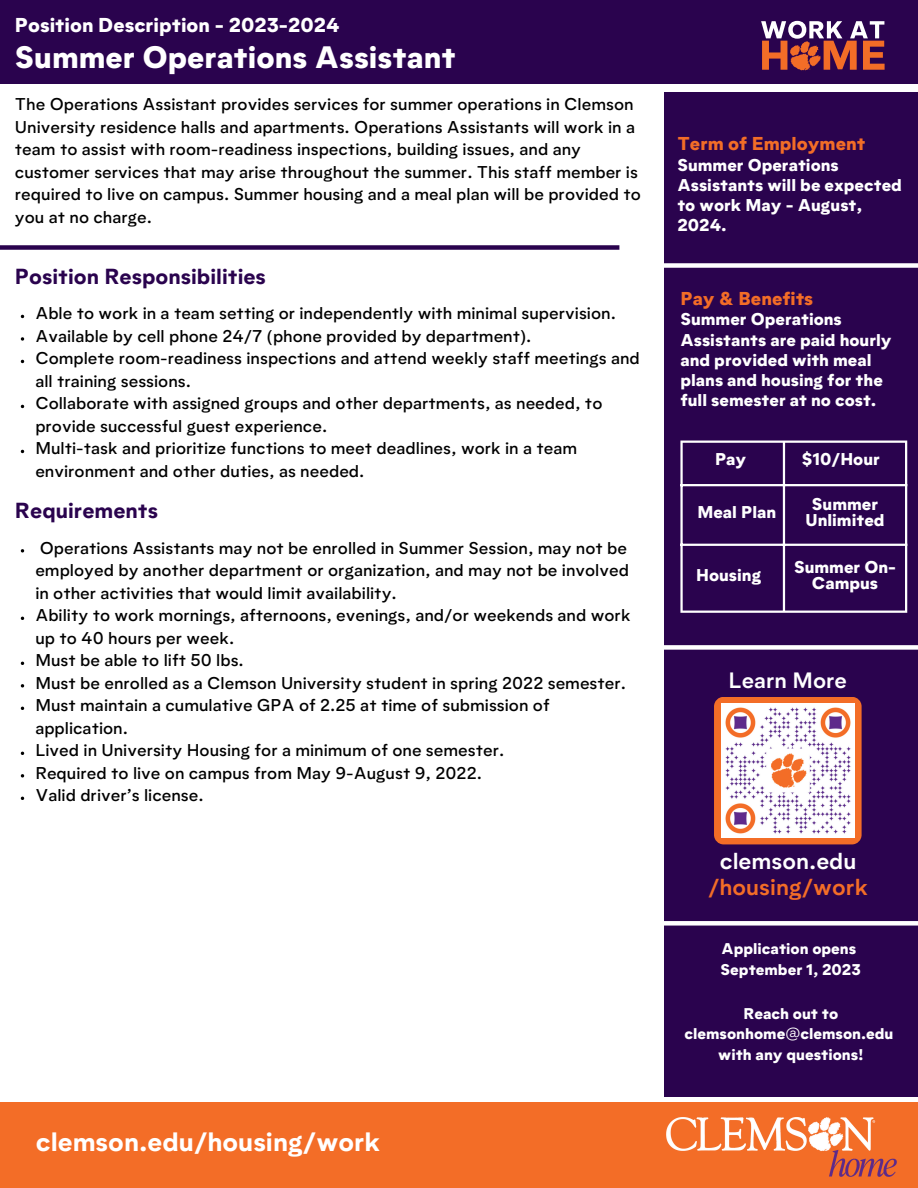
<style>
.page{position:relative;width:918px;height:1188px;background:#fff}
.page>*{position:absolute;margin:0;border:0;box-sizing:border-box;transform-origin:0 0}
.t1{font:800 29.85px "Biotif";color:#fff}
.t2{font:700 25.65px "Biotif";color:#fff}
.t3{font:600 22.35px "Biotif";color:#f36d27}
.t4{font:600 22.35px "Biotif";color:#fff}
.t5{font:600 21.45px "Biotif";color:#fff}
.t6{font:700 21px "Biotif";color:#2a034e}
.t7{font:800 19.35px "Biotif";color:#fff}
.t8{font:800 18px "Biotif";color:#f36d27}
.t9{font:500 16.5px/22.5px "Biotif";color:#000}
.t10{font:800 16.5px/20.2px "Biotif";color:#fff}
.t11{font:800 15px/20.2px "Biotif";color:#fff;text-align:center}
</style>
<div class="page">
<div style="left:0;top:0;width:918px;height:84px;background:#2a034e"></div>
<div style="left:664px;top:92px;width:253px;height:1004px;background:#2a034e"></div>
<div style="left:0;top:245px;width:619px;height:5px;background:#2a034e"></div>
<div style="left:0;top:1102px;width:918px;height:86px;background:#f36d27"></div>
<img style="left:666px;top:1117px;width:231px;height:60px">
<div style="left:653px;top:263px;width:265px;height:5px;background:#fff"></div>
<div style="left:650px;top:645px;width:268px;height:5px;background:#fff"></div>
<div style="left:714px;top:697px;width:148px;height:147px;background:#f36d27;border-radius:10px"></div>
<img style="left:721px;top:704px;width:134px;height:133px">
<div style="left:654px;top:921px;width:264px;height:5px;background:#fff"></div>
<hr style="left:680px;top:443px;width:3px;height:168px;background:#fff">
<hr style="left:783px;top:443px;width:2px;height:168px;background:#fff">
<hr style="left:905px;top:443px;width:2px;height:168px;background:#fff">
<hr style="left:680px;top:441px;width:227px;height:2px;background:#fff">
<hr style="left:680px;top:484px;width:227px;height:2px;background:#fff">
<hr style="left:680px;top:544px;width:227px;height:2px;background:#fff">
<hr style="left:680px;top:611px;width:227px;height:2px;background:#fff">
<svg style="left:761px;top:21px;width:124px;height:49px"></svg>
<svg style="left:21px;top:337px;width:3px;height:4px"></svg>
<svg style="left:21px;top:549px;width:3px;height:4px"></svg>
<svg style="left:21px;top:684px;width:3px;height:4px"></svg>
<svg style="left:21px;top:774px;width:3px;height:4px"></svg>
<p class="t7" style="left:15px;top:18px;width:326px">Position Description - 2023-2024</p>
<p class="t1" style="left:15px;top:46px;width:442px">Summer Operations Assistant</p>
<p class="t9" style="left:15px;top:95px;width:628px">The Operations Assistant provides services for summer operations in Clemson University residence halls and apartments. Operations Assistants will work in a team to assist with room-readiness inspections, building issues, and any customer services that may arise throughout the summer. This staff member is required to live on campus. Summer housing and a meal plan will be provided to you at no charge.</p>
<p class="t6" style="left:15px;top:268px;width:253px">Position Responsibilities</p>
<p class="t9" style="left:35px;top:304px;width:582px">Able to work in a team setting or independently with minimal supervision.</p>
<p class="t9" style="left:35px;top:327px;width:498px">Available by cell phone 24/7 (phone provided by department).</p>
<p class="t9" style="left:35px;top:349px;width:606px">Complete room-readiness inspections and attend weekly staff meetings and all training sessions.</p>
<p class="t9" style="left:35px;top:394px;width:569px">Collaborate with assigned groups and other departments, as needed, to provide successful guest experience.</p>
<p class="t9" style="left:35px;top:439px;width:543px">Multi-task and prioritize functions to meet deadlines, work in a team environment and other duties, as needed.</p>
<p class="t6" style="left:15px;top:503px;width:145px">Requirements</p>
<p class="t9" style="left:35px;top:539px;width:595px;text-align:justify">Operations Assistants may not be enrolled in Summer Session, may not be employed by another department or organization, and may not be involved in other activities that would limit availability.</p>
<p class="t9" style="left:35px;top:606px;width:597px">Ability to work mornings, afternoons, evenings, and/or weekends and work up to 40 hours per week.</p>
<p class="t9" style="left:35px;top:651px;width:210px">Must be able to lift 50 lbs.</p>
<p class="t9" style="left:35px;top:674px;width:592px">Must be enrolled as a Clemson University student in spring 2022 semester.</p>
<p class="t9" style="left:35px;top:696px;width:516px">Must maintain a cumulative GPA of 2.25 at time of submission of application.</p>
<p class="t9" style="left:35px;top:741px;width:471px">Lived in University Housing for a minimum of one semester.</p>
<p class="t9" style="left:35px;top:764px;width:448px">Required to live on campus from May 9-August 9, 2022.</p>
<p class="t9" style="left:35px;top:786px;width:170px">Valid driver’s license.</p>
<p class="t2" style="left:36px;top:1133px;width:346px">clemson.edu/housing/work</p>
<p class="t8" style="left:677px;top:137px;width:189px">Term of Employment</p>
<p class="t10" style="left:677px;top:157px;width:226px">Summer Operations<br>Assistants will be expected to work May - August,<br>2024.</p>
<p class="t8" style="left:680px;top:292px;width:134px">Pay &amp; Benefits</p>
<p class="t10" style="left:680px;top:311px;width:213px">Summer Operations<br>Assistants are paid hourly and provided with meal plans and housing for the full semester at no cost.</p>
<p class="t10" style="left:715px;top:451px;width:33px">Pay</p>
<p class="t10" style="left:802px;top:451px;width:80px">$10/Hour</p>
<p class="t10" style="left:697px;top:504px;width:80px">Meal Plan</p>
<p class="t10" style="left:812px;top:496px;width:68px">Summer</p>
<p class="t10" style="left:805px;top:512px;width:81px">Unlimited</p>
<p class="t10" style="left:696px;top:567px;width:67px">Housing</p>
<p class="t10" style="left:794px;top:561px;width:103px;line-height:15.8px;text-align:center">Summer On-<br>Campus</p>
<p class="t5" style="left:728px;top:673px;width:120px">Learn More</p>
<p class="t4" style="left:720px;top:853px;width:138px">clemson.edu</p>
<p class="t3" style="left:708px;top:878px;width:162px">/housing/work</p>
<p class="t11" style="left:722px;top:941px;width:136px">Application opens</p>
<p class="t11" style="left:721px;top:961px;width:142px">September 1, 2023</p>
<p class="t11" style="left:684px;top:1006px;width:211px">Reach out to clemsonhome@clemson.edu</p>
<p class="t11" style="left:718px;top:1046px;width:147px">with any questions!</p>
</div>
